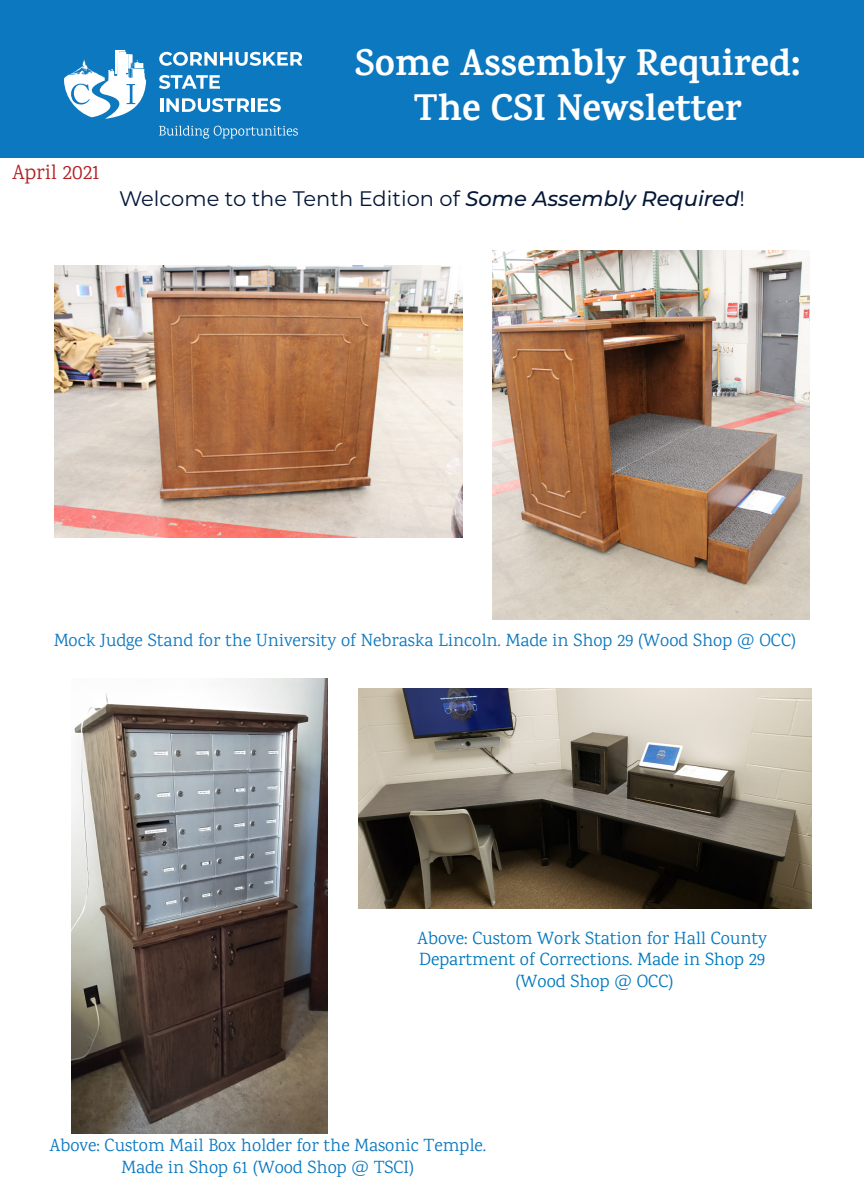
<style>
.page{position:relative;width:864px;height:1188px;background:#fff}
.page>*{position:absolute;margin:0;border:0;box-sizing:border-box;transform-origin:0 0}
.t1{font:700 37.5px "Karma";color:#fff}
.t2{font:21px "Montserrat";color:#041737}
.t3{font:21px "Karma";color:#b12023}
.t4{font:18px/21.6px "Karma";color:#0c78bf;text-align:center}
.t5{font:18px/21.6px "Karma";color:#0078be}
.s1{font-weight:500;font-style:italic}
</style>
<div class="page">
<div style="left:0;top:0;width:864px;height:157px;background:#0c78bf"></div>
<svg style="left:64px;top:50px;width:82px;height:69px"></svg>
<svg style="left:159px;top:126px;width:139px;height:13px"></svg>
<svg style="left:159px;top:52px;width:143px;height:14px"></svg>
<svg style="left:159px;top:75px;width:61px;height:14px"></svg>
<hr style="left:160px;top:98px;width:3px;height:14px;background:#fff">
<svg style="left:166px;top:98px;width:83px;height:14px"></svg>
<hr style="left:251px;top:98px;width:4px;height:14px;background:#fff">
<svg style="left:258px;top:98px;width:23px;height:14px"></svg>
<img style="left:54px;top:266px;width:408px;height:272px">
<img style="left:492px;top:251px;width:318px;height:369px">
<img style="left:72px;top:679px;width:256px;height:455px">
<img style="left:359px;top:688px;width:453px;height:221px">
<p class="t3" style="left:12px;top:160px;width:89px">April 2021</p>
<p class="t1" style="left:355px;top:40px;width:447px">Some Assembly Required:</p>
<p class="t1" style="left:414px;top:85px;width:329px">The CSI Newsletter</p>
<p class="t2" style="left:119px;top:184px;width:627px">Welcome to the Tenth Edition of <span class="s1">Some Assembly Required</span>!</p>
<p class="t4" style="left:54px;top:629px;width:744px">Mock Judge Stand for the University of Nebraska Lincoln. Made in Shop 29 (Wood Shop @ OCC)</p>
<p class="t5" style="left:417px;top:927px;width:351px">Above: Custom Work Station for Hall County<br>Department of Corrections. Made in Shop 29</p>
<p class="t5" style="left:516px;top:970px;width:159px">(Wood Shop @ OCC)</p>
<p class="t4" style="left:49px;top:1134px;width:438px">Above: Custom Mail Box holder for the Masonic Temple.<br>Made in Shop 61 (Wood Shop @ TSCI)</p>
</div>
